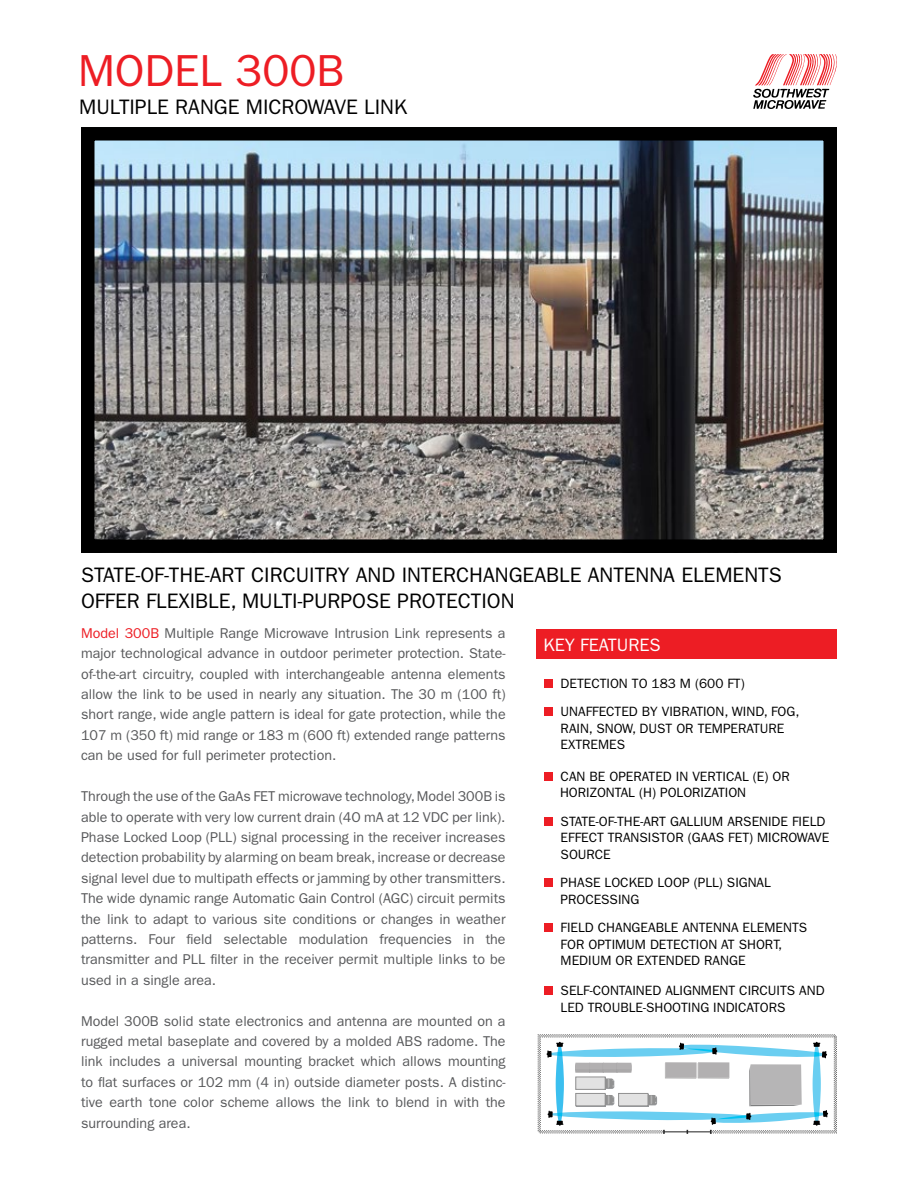
<style>
.page{position:relative;width:918px;height:1188px;background:#fff}
.page>*{position:absolute;margin:0;border:0;box-sizing:border-box;transform-origin:0 0}
.t1{font:45px "ITC Franklin Gothic Std";color:#ed1d24}
.t2{font:21px/25.2px "ITC Franklin Gothic Std";color:#000}
.t3{font:18px "ITC Franklin Gothic Std";color:#fff}
.t4{font:14.25px/20.4px "ITC Franklin Gothic Std";color:#58595b;text-align:justify}
.t5{font:13.5px/16.5px "ITC Franklin Gothic Std";color:#000}
.s1{color:#ed1d24}
</style>
<div class="page">
<img style="left:96px;top:142px;width:726px;height:396px">
<div style="left:81px;top:127px;width:756px;height:426px;border:14px solid #000"></div>
<svg style="left:753px;top:54px;width:84px;height:55px"></svg>
<div style="left:544px;top:679px;width:9px;height:9px;background:#ed1d24"></div>
<div style="left:544px;top:707px;width:9px;height:9px;background:#ed1d24"></div>
<div style="left:544px;top:772px;width:9px;height:9px;background:#ed1d24"></div>
<div style="left:544px;top:817px;width:9px;height:9px;background:#ed1d24"></div>
<div style="left:544px;top:878px;width:9px;height:9px;background:#ed1d24"></div>
<div style="left:544px;top:923px;width:9px;height:9px;background:#ed1d24"></div>
<div style="left:544px;top:986px;width:9px;height:9px;background:#ed1d24"></div>
<div style="left:537px;top:630px;width:300px;height:29px;background:#ed1d24"></div>
<svg style="left:538px;top:1034px;width:299px;height:100px"></svg>
<div style="left:576px;top:1077px;width:29px;height:12px;background:#e2e2e2"></div>
<div style="left:576px;top:1077px;width:29px;height:13px;border:1px solid #919191"></div>
<h1 class="t1" style="left:78px;top:45px;width:268px">MODEL 300B</h1>
<h2 class="t2" style="left:79px;top:94px;width:329px">MULTIPLE RANGE MICROWAVE LINK</h2>
<h2 class="t2" style="left:81px;top:563px;width:702px">STATE-OF-THE-ART CIRCUITRY AND INTERCHANGEABLE ANTENNA ELEMENTS<br>OFFER FLEXIBLE, MULTI-PURPOSE PROTECTION</h2>
<p class="t4" style="left:81px;top:623px;width:426px"><span class="s1">Model 300B</span> Multiple Range Microwave Intrusion Link represents a major technological advance in outdoor perimeter protection. State&shy;of-the-art circuitry, coupled with interchangeable antenna elements allow the link to be used in nearly any situation. The 30 m (100 ft) short range, wide angle pattern is ideal for gate protection, while the 107 m (350 ft) mid range or 183 m (600 ft) extended range patterns can be used for full perimeter protection.</p>
<p class="t4" style="left:81px;top:786px;width:426px">Through the use of the GaAs FET microwave technology, Model 300B is able to operate with very low current drain (4O mA at 12 VDC per link).<br>Phase Locked Loop (PLL) signal processing in the receiver increases detection probability by alarming on beam break, increase or decrease signal level due to multipath effects or jamming by other transmitters.<br>The wide dynamic range Automatic Gain Control (AGC) circuit permits the link to adapt to various site conditions or changes in weather patterns. Four field selectable modulation frequencies in the transmitter and PLL filter in the receiver permit multiple links to be used in a single area.</p>
<p class="t4" style="left:81px;top:1011px;width:426px">Model 300B solid state electronics and antenna are mounted on a rugged metal baseplate and covered by a molded ABS radome. The link includes a universal mounting bracket which allows mounting to flat surfaces or 102 mm (4 in) outside diameter posts. A distinc&shy;tive earth tone color scheme allows the link to blend in with the surrounding area.</p>
<p class="t3" style="left:544px;top:634px;width:119px">KEY FEATURES</p>
<p class="t5" style="left:561px;top:669px;width:240px;line-height:28.5px">DETECTION TO 183 M (600 FT)<br>UNAFFECTED BY VIBRATION, WIND, FOG,</p>
<p class="t5" style="left:561px;top:720px;width:225px">RAIN, SNOW, DUST OR TEMPERATURE<br>EXTREMES</p>
<p class="t5" style="left:560px;top:768px;width:231px">CAN BE OPERATED IN VERTICAL (E) OR<br>HORIZONTAL (H) POLORIZATION</p>
<p class="t5" style="left:561px;top:813px;width:270px">STATE-OF-THE-ART GALLIUM ARSENIDE FIELD<br>EFFECT TRANSISTOR (GAAS FET) MICROWAVE<br>SOURCE</p>
<p class="t5" style="left:561px;top:874px;width:212px">PHASE LOCKED LOOP (PLL) SIGNAL<br>PROCESSING</p>
<p class="t5" style="left:561px;top:919px;width:248px">FIELD CHANGEABLE ANTENNA ELEMENTS<br>FOR OPTIMUM DETECTION AT SHORT,<br>MEDIUM OR EXTENDED RANGE</p>
<p class="t5" style="left:561px;top:982px;width:265px">SELF-CONTAINED ALIGNMENT CIRCUITS AND<br>LED TROUBLE-SHOOTING INDICATORS</p>
</div>
